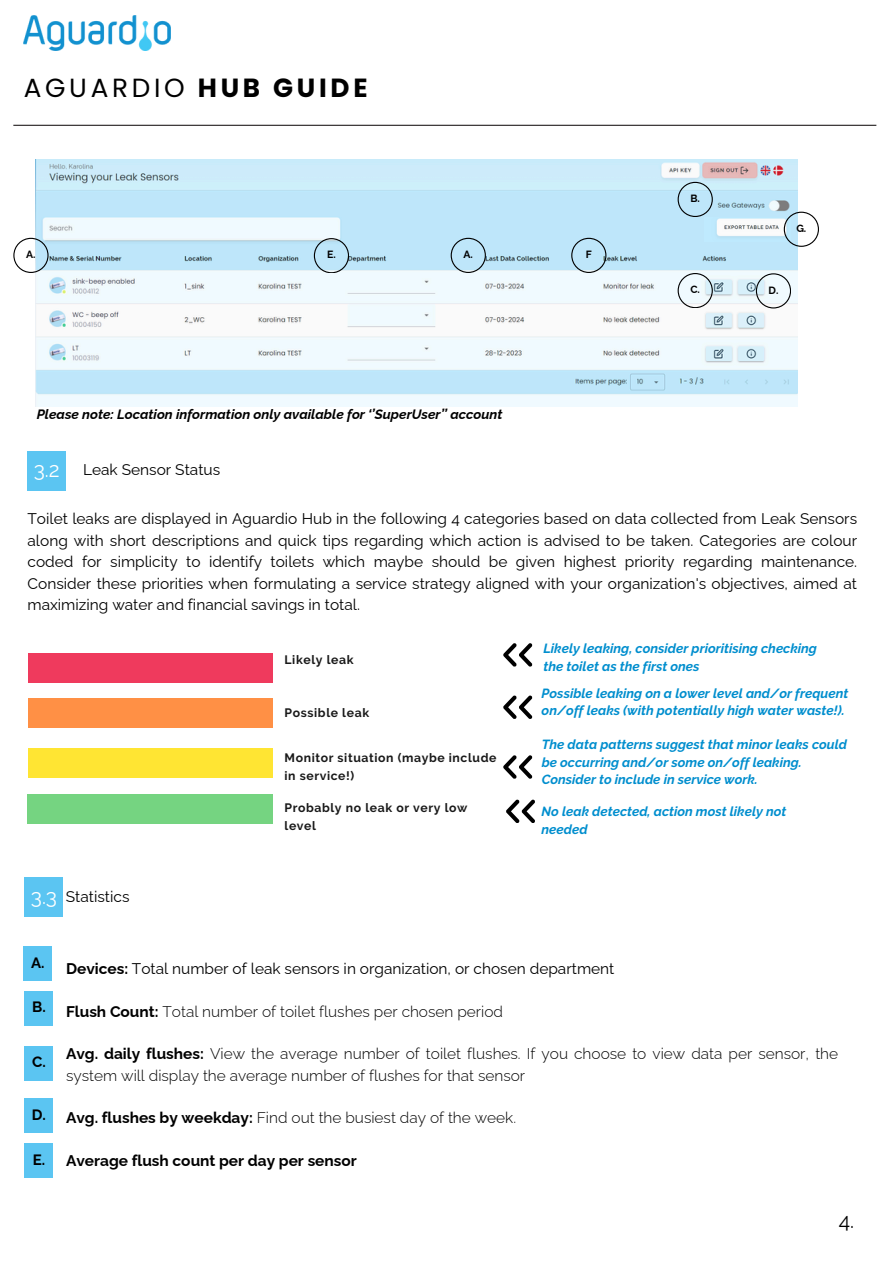
<style>
.page{position:relative;width:894px;height:1264px;background:#fff}
.page>*{position:absolute;margin:0;border:0;box-sizing:border-box;transform-origin:0 0}
.t1{font:26.25px "Poppins";letter-spacing:.14em;color:#000}
.t2{font:20.85px "Raleway";color:#fff}
.t3{font:20.85px "Raleway";color:#000}
.t4{font:15.45px/21.3px "Raleway";color:#000;text-align:justify}
.t5{font:300 15.45px/21.3px "Raleway";color:#000}
.t6{font:700 15.45px "Raleway";color:#000}
.t7{font:700 15px "Raleway";color:#000}
.t8{font:italic 700 13.5px "Raleway";color:#000}
.t9{font:italic 700 13.2px/17.5px "Raleway";color:#008ece}
.t10{font:700 12.15px/17.9px "Raleway";letter-spacing:.05em;color:#191919}
.t11{font:700 10.5px "Raleway";color:#000}
.s1{font-weight:700}
</style>
<div class="page">
<img style="left:24px;top:15px;width:146px;height:35px">
<hr style="left:13px;top:125px;width:863px;height:1px;background:#231f20">
<img style="left:36px;top:159px;width:761px;height:248px">
<div style="left:25px;top:877px;width:38px;height:40px;background:#5bc5f2"></div>
<svg style="left:13px;top:238px;width:35px;height:35px"></svg>
<svg style="left:677px;top:182px;width:35px;height:35px"></svg>
<svg style="left:677px;top:273px;width:35px;height:35px"></svg>
<svg style="left:755px;top:273px;width:35px;height:35px"></svg>
<svg style="left:314px;top:238px;width:34px;height:35px"></svg>
<svg style="left:450px;top:238px;width:35px;height:35px"></svg>
<svg style="left:571px;top:238px;width:35px;height:35px"></svg>
<img style="left:704px;top:217px;width:79px;height:24px">
<svg style="left:783px;top:212px;width:35px;height:34px"></svg>
<div style="left:28px;top:451px;width:38px;height:40px;background:#5bc5f2"></div>
<div style="left:28px;top:653px;width:245px;height:30px;background:#ef3a5d"></div>
<div style="left:28px;top:698px;width:245px;height:29px;background:#ff9045"></div>
<div style="left:28px;top:747px;width:245px;height:30px;background:#ffe533"></div>
<div style="left:28px;top:794px;width:245px;height:30px;background:#75d481"></div>
<svg style="left:506px;top:799px;width:29px;height:24px"></svg>
<svg style="left:503px;top:755px;width:30px;height:24px"></svg>
<svg style="left:503px;top:695px;width:30px;height:24px"></svg>
<svg style="left:503px;top:643px;width:30px;height:24px"></svg>
<div style="left:24px;top:946px;width:28px;height:34px;background:#5bc5f2"></div>
<div style="left:25px;top:990px;width:28px;height:35px;background:#5bc5f2"></div>
<div style="left:25px;top:1045px;width:28px;height:35px;background:#5bc5f2"></div>
<div style="left:25px;top:1098px;width:28px;height:34px;background:#5bc5f2"></div>
<div style="left:25px;top:1143px;width:28px;height:34px;background:#5bc5f2"></div>
<p class="t1" style="left:24px;top:70px;width:345px">AGUARDIO <span class="s1">HUB GUIDE</span></p>
<h6 class="t11" style="left:26px;top:248px;width:11px">A.</h6>
<p class="t11" style="left:327px;top:248px;width:10px">E.</p>
<p class="t11" style="left:463px;top:248px;width:11px">A.</p>
<p class="t11" style="left:585px;top:248px;width:8px">F</p>
<p class="t8" style="left:37px;top:406px;width:467px">Please note: Location information only available for ‘’SuperUser’’ account</p>
<p class="t11" style="left:690px;top:192px;width:11px">B.</p>
<h5 class="t11" style="left:796px;top:222px;width:11px">G.</h5>
<p class="t11" style="left:690px;top:283px;width:11px">C.</p>
<p class="t11" style="left:768px;top:284px;width:11px">D.</p>
<h6 class="t2" style="left:34px;top:458px;width:27px">3.2</h6>
<p class="t4" style="left:83px;top:459px;width:139px">Leak Sensor Status</p>
<h6 class="t4" style="left:28px;top:508px;width:830px">Toilet leaks are displayed in Aguardio Hub in the following 4 categories based on data collected from Leak Sensors along with short descriptions and quick tips regarding which action is advised to be taken. Categories are colour coded for simplicity to identify toilets which maybe should be given highest priority regarding maintenance.<br>Consider these priorities when formulating a service strategy aligned with your organization's objectives, aimed at maximizing water and financial savings in total.</h6>
<p class="t10" style="left:284px;top:650px;width:70px">Likely leak</p>
<h6 class="t9" style="left:543px;top:639px;width:275px">Likely leaking, consider prioritising checking the toilet as the first ones</h6>
<p class="t2" style="left:31px;top:884px;width:28px">3.3</p>
<h2 class="t4" style="left:66px;top:885px;width:65px">Statistics</h2>
<h6 class="t9" style="left:541px;top:684px;width:308px">Possible leaking on a lower level and/or frequent on/off leaks (with potentially high water waste!).</h6>
<h6 class="t10" style="left:284px;top:703px;width:86px">Possible leak</h6>
<p class="t10" style="left:284px;top:749px;width:213px">Monitor situation (maybe include in service!)</p>
<h6 class="t10" style="left:284px;top:799px;width:184px">Probably no leak or very low level</h6>
<p class="t9" style="left:541px;top:802px;width:246px">No leak detected, action most likely not needed</p>
<h6 class="t9" style="left:541px;top:735px;width:307px">The data patterns suggest that minor leaks could be occurring and/or some on/off leaking.<br>Consider to include in service work.</h6>
<h6 class="t7" style="left:31px;top:953px;width:15px">A.</h6>
<h2 class="t7" style="left:32px;top:998px;width:15px">B.</h2>
<h5 class="t7" style="left:32px;top:1053px;width:15px">C.</h5>
<h3 class="t7" style="left:32px;top:1105px;width:16px">D.</h3>
<h3 class="t7" style="left:33px;top:1150px;width:14px">E.</h3>
<h3 class="t4" style="left:66px;top:957px;width:549px"><span class="s1">Devices:</span> Total number of leak sensors in organization, or chosen department</h3>
<h3 class="t5" style="left:66px;top:1000px;width:438px"><span class="s1">Flush Count:</span> Total number of toilet flushes per chosen period</h3>
<h3 class="t5" style="left:66px;top:1043px;width:773px"><span class="s1">Avg. daily flushes:</span> View the average number of toilet flushes. If you choose to view data per sensor, the system will display the average number of flushes for that sensor</h3>
<h5 class="t5" style="left:66px;top:1107px;width:451px"><span class="s1">Avg. flushes by weekday:</span> Find out the busiest day of the week.</h5>
<h5 class="t6" style="left:66px;top:1151px;width:292px">Average flush count per day per sensor</h5>
<h5 class="t3" style="left:838px;top:1208px;width:17px">4.</h5>
</div>
